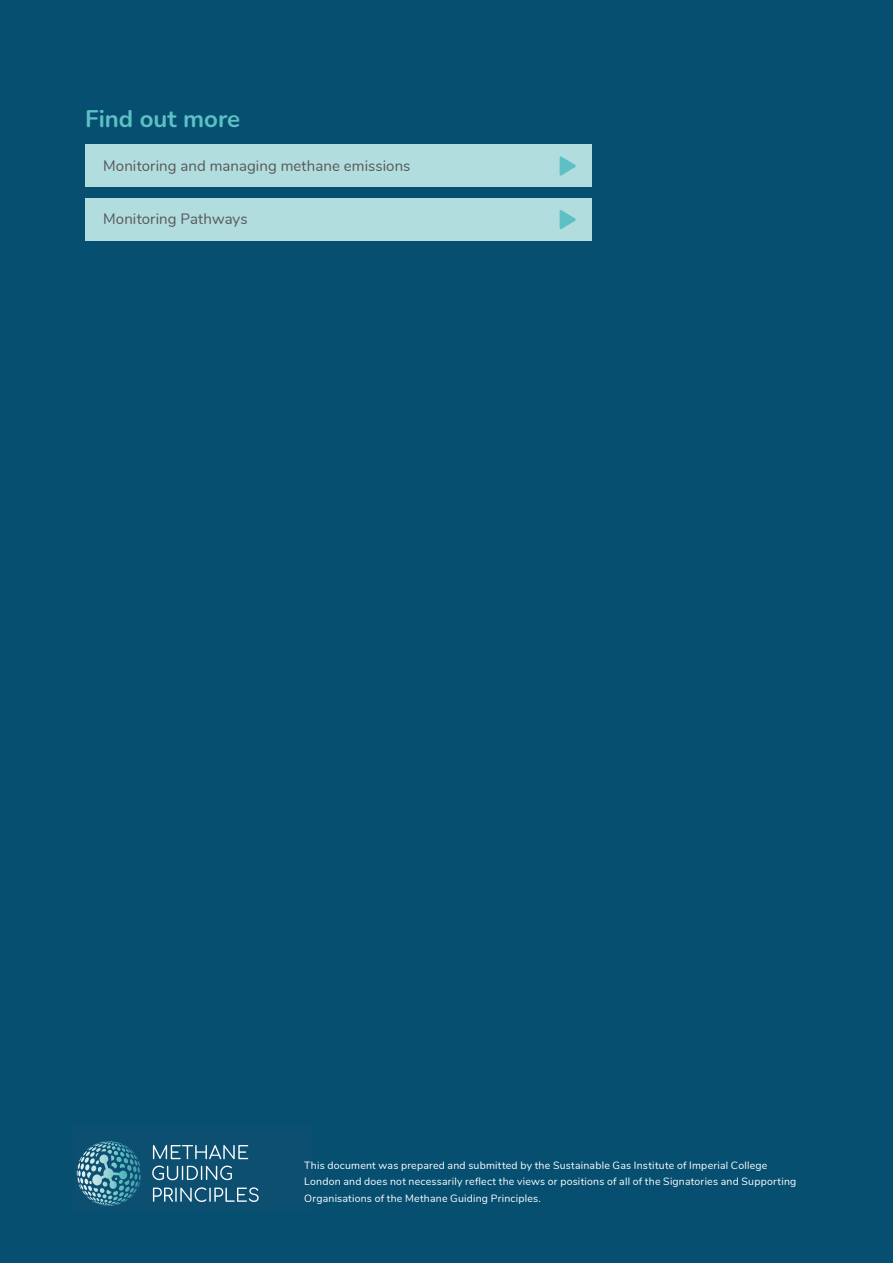
<style>
.page{position:relative;width:893px;height:1263px;background:#064f71}
.page>*{position:absolute;margin:0;border:0;box-sizing:border-box;transform-origin:0 0}
.Body_Text_-_No_Space{font:700 24px "Nunito";letter-spacing:-.005em;color:#5dc0c4}
.Body_Text{font:15px "Nunito";letter-spacing:.005em;color:#575756}
.Body_Text_-_No_Space-2{font:10.5px/16.5px "Nunito";letter-spacing:.02em;color:#fff}
</style>
<div class="page">
<div style="left:73px;top:1126px;width:238px;height:84px;background:#0c4f71"></div>
<svg style="left:153px;top:1145px;width:95px;height:14px"></svg>
<svg style="left:152px;top:1165px;width:80px;height:15px"></svg>
<svg style="left:153px;top:1187px;width:106px;height:15px"></svg>
<svg style="left:77px;top:1141px;width:64px;height:65px"></svg>
<div style="left:85px;top:144px;width:506px;height:43px;background:#b2dddf"></div>
<svg style="left:560px;top:156px;width:16px;height:20px"></svg>
<div style="left:85px;top:198px;width:506px;height:42px;background:#b2dddf"></div>
<svg style="left:560px;top:210px;width:16px;height:19px"></svg>
<p class="Body_Text_-_No_Space" style="left:85px;top:102px;width:157px">Find out more</p>
<p class="Body_Text" style="left:103px;top:154px;width:309px">Monitoring and managing methane emissions</p>
<p class="Body_Text" style="left:103px;top:208px;width:146px">Monitoring Pathways</p>
<p class="Body_Text_-_No_Space-2" style="left:304px;top:1156px;width:494px">This document was prepared and submitted by the Sustainable Gas Institute of Imperial College<br>London and does not necessarily reflect the views or positions of all of the Signatories and Supporting<br>Organisations of the Methane Guiding Principles.</p>
</div>
